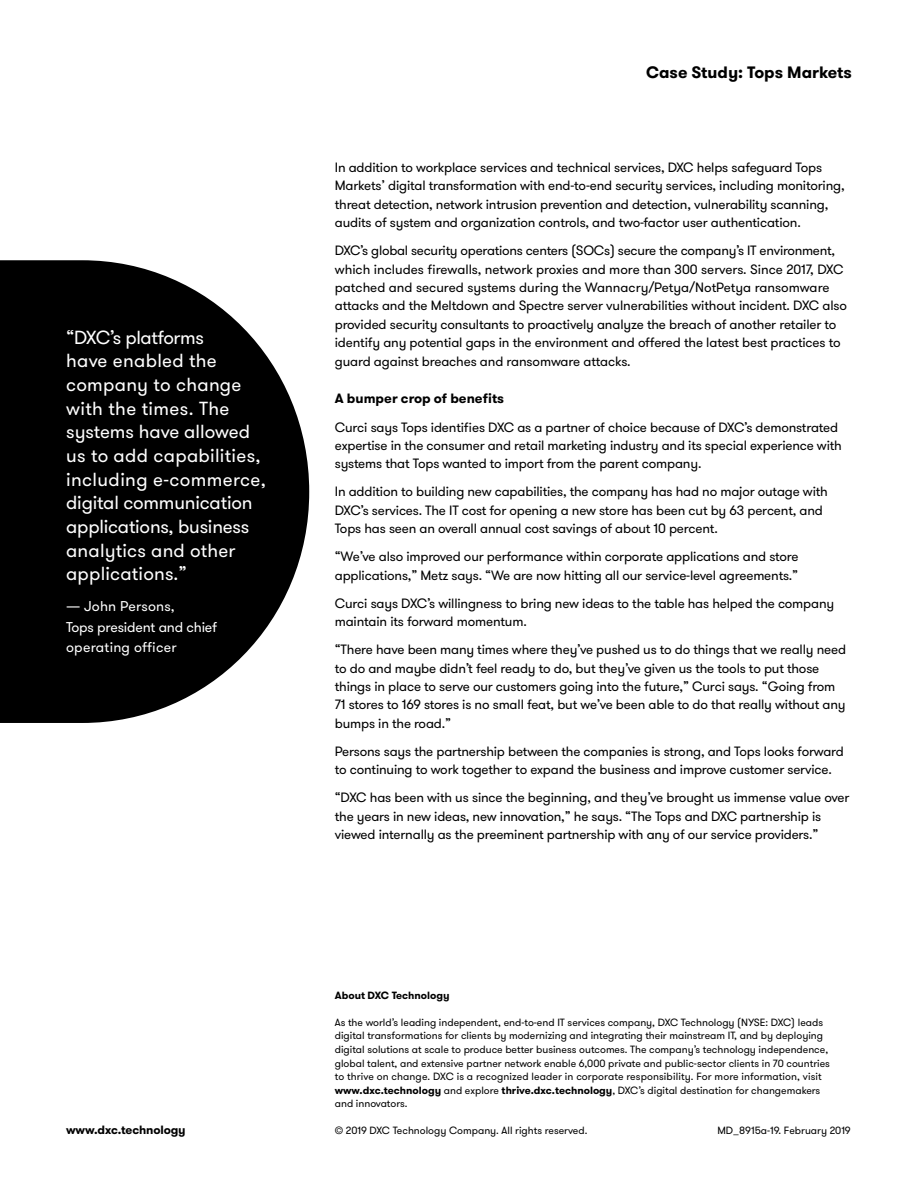
<style>
.page{position:relative;width:918px;height:1188px;background:#fff}
.page>*{position:absolute;margin:0;border:0;box-sizing:border-box;transform-origin:0 0}
.t1{font:18.9px/23.7px "GT Walsheim Pro";letter-spacing:.01em;color:#fff}
.t2{font:700 16.5px "GT Walsheim Pro";color:#000}
.t3{font:14.25px/20.2px "GT Walsheim Pro";letter-spacing:.005em;color:#fff}
.t4{font:13.5px/18.3px "GT Walsheim Pro";letter-spacing:-.01em;color:#000}
.t5{font:700 13.5px "GT Walsheim Pro";color:#000}
.t6{font:700 12px "GT Walsheim Pro";letter-spacing:-.01em;color:#000}
.t7{font:10.5px/13.5px "GT Walsheim Pro";color:#000}
.t8{font:700 10.5px "GT Walsheim Pro";color:#000}
.s1{font-weight:700}
</style>
<div class="page">
<svg style="left:0;top:260px;width:309px;height:463px;fill:#000"></svg>
<h1 class="t1" style="left:66px;top:326px;width:201px">“DXC’s platforms<br>have enabled the company to change with the times. The systems have allowed us to add capabilities, including e-commerce, digital communication applications, business analytics and other applications.”</h1>
<p class="t3" style="left:66px;top:597px;width:153px">— John Persons,<br>Tops president and chief operating officer</p>
<p class="t6" style="left:66px;top:1122px;width:121px">www.dxc.technology</p>
<p class="t2" style="left:646px;top:61px;width:207px">Case Study: Tops Markets</p>
<p class="t4" style="left:335px;top:159px;width:511px">In addition to workplace services and technical services, DXC helps safeguard Tops Markets’ digital transformation with end-to-end security services, including monitoring, threat detection, network intrusion prevention and detection, vulnerability scanning, audits of system and organization controls, and two-factor user authentication.</p>
<p class="t4" style="left:335px;top:242px;width:514px">DXC’s global security operations centers (SOCs) secure the company’s IT environment, which includes firewalls, network proxies and more than 300 servers. Since 2017, DXC patched and secured systems during the Wannacry/Petya/NotPetya ransomware attacks and the Meltdown and Spectre server vulnerabilities without incident. DXC also provided security consultants to proactively analyze the breach of another retailer to identify any potential gaps in the environment and offered the latest best practices to guard against breaches and ransomware attacks.</p>
<p class="t5" style="left:335px;top:390px;width:171px">A bumper crop of benefits</p>
<p class="t4" style="left:335px;top:418px;width:509px">Curci says Tops identifies DXC as a partner of choice because of DXC’s demonstrated expertise in the consumer and retail marketing industry and its special experience with systems that Tops wanted to import from the parent company.</p>
<p class="t4" style="left:335px;top:483px;width:495px">In addition to building new capabilities, the company has had no major outage with<br>DXC’s services. The IT cost for opening a new store has been cut by 63 percent, and<br>Tops has seen an overall annual cost savings of about 10 percent.</p>
<p class="t4" style="left:335px;top:548px;width:465px">“We’ve also improved our performance within corporate applications and store applications,” Metz says. “We are now hitting all our service-level agreements.”</p>
<p class="t4" style="left:335px;top:594px;width:501px">Curci says DXC’s willingness to bring new ideas to the table has helped the company maintain its forward momentum.</p>
<p class="t4" style="left:335px;top:641px;width:513px">“There have been many times where they’ve pushed us to do things that we really need to do and maybe didn’t feel ready to do, but they’ve given us the tools to put those things in place to serve our customers going into the future,” Curci says. “Going from 71 stores to 169 stores is no small feat, but we’ve been able to do that really without any bumps in the road.”</p>
<p class="t4" style="left:335px;top:742px;width:511px">Persons says the partnership between the companies is strong, and Tops looks forward to continuing to work together to expand the business and improve customer service.</p>
<p class="t4" style="left:335px;top:789px;width:516px">“DXC has been with us since the beginning, and they’ve brought us immense value over the years in new ideas, new innovation,” he says. “The Tops and DXC partnership is viewed internally as the preeminent partnership with any of our service providers.”</p>
<p class="t8" style="left:335px;top:988px;width:116px">About DXC Technology</p>
<p class="t7" style="left:335px;top:1016px;width:497px">As the world’s leading independent, end-to-end IT services company, DXC Technology (NYSE: DXC) leads digital transformations for clients by modernizing and integrating their mainstream IT, and by deploying digital solutions at scale to produce better business outcomes. The company’s technology independence, global talent, and extensive partner network enable 6,000 private and public-sector clients in 70 countries to thrive on change. DXC is a recognized leader in corporate responsibility. For more information, visit <span class="s1">www.dxc.technology</span> and explore <span class="s1">thrive.dxc.technology</span>, DXC’s digital destination for changemakers and innovators.</p>
<p class="t7" style="left:335px;top:1124px;width:254px">© 2019 DXC Technology Company. All rights reserved.</p>
<p class="t7" style="left:717px;top:1124px;width:135px">MD_8915a-19. February 2019</p>
</div>
